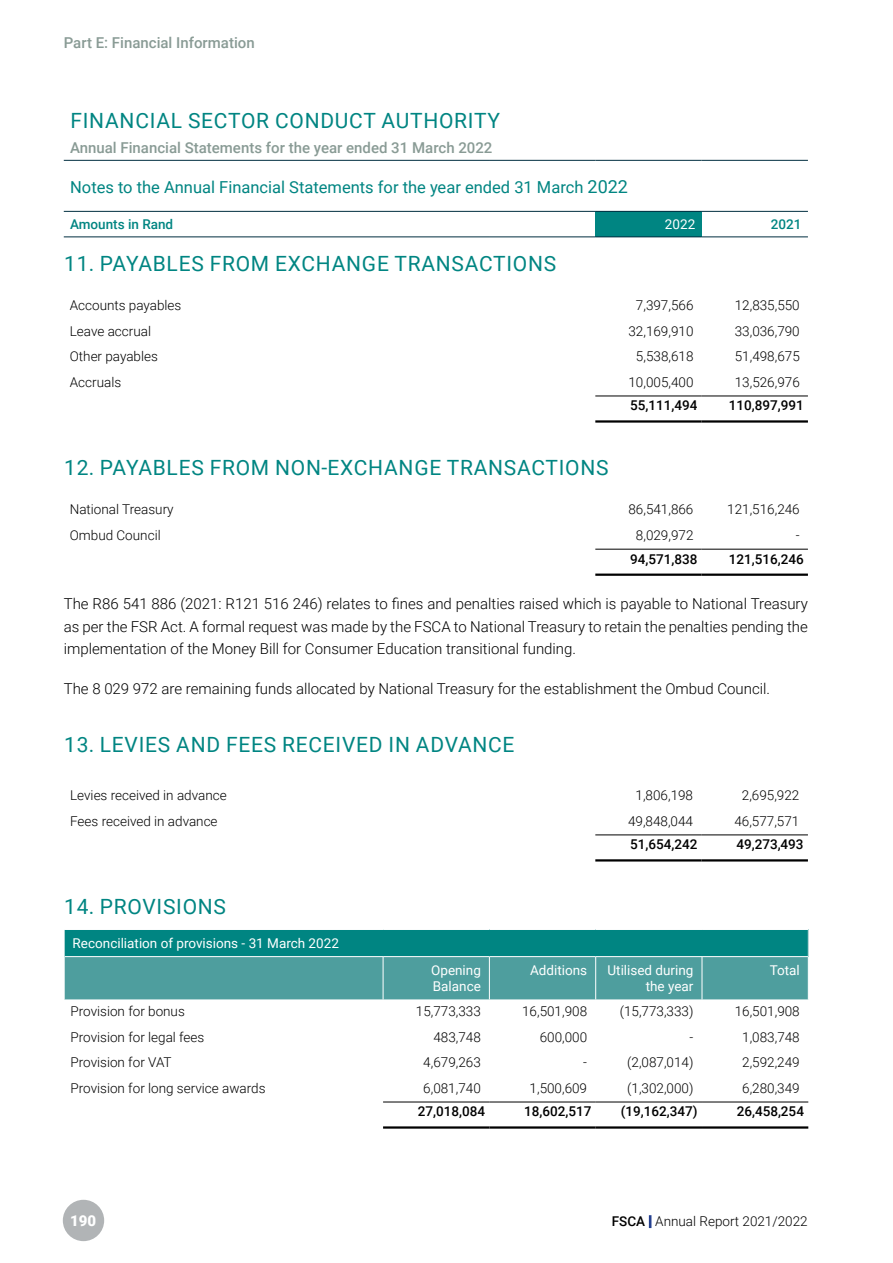
<style>
.page{position:relative;width:893px;height:1263px;background:#fff}
.page>*{position:absolute;margin:0;border:0;box-sizing:border-box;transform-origin:0 0}
.t1{font:21px "Roboto";letter-spacing:.035em;color:#008582}
.t2{font:16.5px "Roboto";color:#008582}
.t3{font:300 15px/22.5px "Roboto";color:#000;text-align:justify}
.t4{font:500 15px "Roboto";color:#899b95}
.t5{font:900 15px "Roboto";color:#fff}
.t6{font:300 13.5px "Roboto";color:#000}
.t7{font:500 13.5px "Roboto";color:#000}
.t8{font:13.5px/16.2px "Roboto";color:#fff}
.t9{font:500 13.5px "Roboto";color:#008582}
.s1{font-size:18px}
.s2{font-weight:500}
.s3{font-weight:500;color:#25408f}
</style>
<div class="page">
<svg style="left:649px;top:1215px;width:2px;height:13px"></svg>
<div style="left:63px;top:1200px;width:41px;height:41px;background:#b1b4b6;border-radius:50%"></div>
<div style="left:595px;top:211px;width:107px;height:26px;background:#008582"></div>
<hr style="left:64px;top:160px;width:425px;height:1px;background:#002e40">
<hr style="left:489px;top:160px;width:106px;height:1px;background:#002e40">
<hr style="left:595px;top:160px;width:107px;height:1px;background:#002e40">
<hr style="left:702px;top:160px;width:106px;height:1px;background:#002e40">
<hr style="left:64px;top:211px;width:425px;height:1px;background:#002e40">
<hr style="left:64px;top:236px;width:425px;height:1px;background:#002e40">
<hr style="left:489px;top:211px;width:106px;height:1px;background:#002e40">
<hr style="left:489px;top:236px;width:106px;height:1px;background:#002e40">
<hr style="left:702px;top:211px;width:106px;height:1px;background:#002e40">
<hr style="left:702px;top:236px;width:106px;height:1px;background:#002e40">
<hr style="left:595px;top:211px;width:107px;height:1px;background:#002e40">
<hr style="left:595px;top:236px;width:107px;height:1px;background:#002e40">
<hr style="left:595px;top:396px;width:107px;height:1px;background:#000">
<hr style="left:702px;top:396px;width:106px;height:1px;background:#000">
<hr style="left:595px;top:420px;width:107px;height:3px;background:#000">
<hr style="left:702px;top:420px;width:106px;height:3px;background:#000">
<hr style="left:595px;top:549px;width:107px;height:1px;background:#000">
<hr style="left:702px;top:549px;width:106px;height:1px;background:#000">
<hr style="left:595px;top:573px;width:107px;height:3px;background:#000">
<hr style="left:702px;top:573px;width:106px;height:3px;background:#000">
<hr style="left:595px;top:834px;width:107px;height:1px;background:#000">
<hr style="left:702px;top:834px;width:106px;height:1px;background:#000">
<hr style="left:595px;top:859px;width:107px;height:2px;background:#000">
<hr style="left:702px;top:859px;width:106px;height:2px;background:#000">
<svg style="left:64px;top:930px;width:745px;height:70px;background:#339694"></svg>
<hr style="left:65px;top:956px;width:318px;height:1px;background:#fff">
<hr style="left:383px;top:956px;width:106px;height:1px;background:#fff">
<hr style="left:489px;top:956px;width:107px;height:1px;background:#fff">
<hr style="left:596px;top:956px;width:106px;height:1px;background:#fff">
<hr style="left:702px;top:956px;width:107px;height:1px;background:#fff">
<hr style="left:383px;top:1101px;width:106px;height:1px;background:#000">
<hr style="left:489px;top:1101px;width:107px;height:1px;background:#000">
<hr style="left:596px;top:1101px;width:106px;height:1px;background:#000">
<hr style="left:702px;top:1101px;width:106px;height:1px;background:#000">
<hr style="left:383px;top:1126px;width:106px;height:3px;background:#000">
<hr style="left:489px;top:1126px;width:107px;height:3px;background:#000">
<hr style="left:596px;top:1126px;width:106px;height:3px;background:#000">
<hr style="left:702px;top:1126px;width:106px;height:3px;background:#000">
<p class="t4" style="left:64px;top:32px;width:192px">Part E: Financial Information</p>
<h1 class="t1" style="left:71px;top:106px;width:26px">FINANCIAL</h1>
<h1 class="t1" style="left:188px;top:106px;width:28px">SECTOR</h1>
<h1 class="t1" style="left:275px;top:106px;width:30px">CONDUCT</h1>
<h1 class="t1" style="left:381px;top:106px;width:28px">AUTHORIT</h1>
<h1 class="t1" style="left:487px;top:106px;width:14px">Y</h1>
<p class="t4" style="left:70px;top:137px;width:424px">Annual Financial Statements for the year ended 31 March 2022</p>
<p class="t2" style="left:70px;top:175px;width:559px">NOTES TO THE ANNUAL FINANCIAL STATEMENTS FOR THE YEAR ENDED 31 MARCH <span class="s1">2022</span></p>
<p class="t9" style="left:70px;top:215px;width:105px">Amounts in Rand</p>
<p class="t8" style="left:665px;top:216px;width:32px">2022</p>
<p class="t9" style="left:771px;top:215px;width:32px">2021</p>
<h1 class="t1" style="left:64px;top:249px;width:89px">11. PAYABLES</h1>
<h1 class="t1" style="left:210px;top:249px;width:16px">FROM</h1>
<h1 class="t1" style="left:275px;top:249px;width:15px">EXCHANGE</h1>
<h1 class="t1" style="left:394px;top:249px;width:15px">TRANSACTIONS</h1>
<p class="t6" style="left:70px;top:296px;width:113px">Accounts payables</p>
<p class="t6" style="left:636px;top:296px;width:59px">7,397,566</p>
<p class="t6" style="left:735px;top:296px;width:66px">12,835,550</p>
<p class="t6" style="left:70px;top:321px;width:83px">Leave accrual</p>
<p class="t6" style="left:628px;top:321px;width:66px">32,169,910</p>
<p class="t6" style="left:735px;top:321px;width:66px">33,036,790</p>
<p class="t6" style="left:70px;top:347px;width:90px">Other payables</p>
<p class="t6" style="left:636px;top:347px;width:59px">5,538,618</p>
<p class="t6" style="left:735px;top:347px;width:66px">51,498,675</p>
<p class="t6" style="left:70px;top:372px;width:53px">Accruals</p>
<p class="t6" style="left:628px;top:372px;width:66px">10,005,400</p>
<p class="t6" style="left:735px;top:372px;width:66px">13,526,976</p>
<p class="t7" style="left:630px;top:396px;width:69px">55,111,494</p>
<p class="t7" style="left:729px;top:396px;width:76px">110,897,991</p>
<h1 class="t1" style="left:64px;top:453px;width:89px">12. PAYABLES</h1>
<h1 class="t1" style="left:210px;top:453px;width:16px">FROM</h1>
<h1 class="t1" style="left:275px;top:453px;width:16px">NON</h1>
<h1 class="t1" style="left:321px;top:453px;width:22px">-EXCHANGE</h1>
<h1 class="t1" style="left:447px;top:453px;width:15px">TRANSACTIONS</h1>
<p class="t6" style="left:70px;top:500px;width:105px">National Treasury</p>
<p class="t6" style="left:628px;top:500px;width:66px">86,541,866</p>
<p class="t6" style="left:727px;top:500px;width:74px">121,516,246</p>
<p class="t6" style="left:70px;top:525px;width:92px">Ombud Council</p>
<p class="t6" style="left:636px;top:525px;width:59px">8,029,972</p>
<p class="t6" style="left:796px;top:525px;width:5px">-</p>
<p class="t7" style="left:630px;top:549px;width:69px">94,571,838</p>
<p class="t7" style="left:729px;top:549px;width:76px">121,516,246</p>
<p class="t3" style="left:64px;top:592px;width:746px">The R86 541 886 (2021: R121 516 246) relates to fines and penalties raised which is payable to National Treasury as per the FSR Act. A formal request was made by the FSCA to National Treasury to retain the penalties pending the implementation of the Money Bill for Consumer Education transitional funding.</p>
<p class="t3" style="left:64px;top:677px;width:708px">The 8 029 972 are remaining funds allocated by National Treasury for the establishment the Ombud Council.</p>
<h1 class="t1" style="left:64px;top:730px;width:60px">13. LEVIES</h1>
<h1 class="t1" style="left:176px;top:730px;width:16px">AND</h1>
<h1 class="t1" style="left:226px;top:730px;width:13px">FEES</h1>
<h1 class="t1" style="left:282px;top:730px;width:14px">RECEIVED</h1>
<h1 class="t1" style="left:389px;top:730px;width:43px">IN ADVANCE</h1>
<p class="t6" style="left:70px;top:786px;width:158px">Levies received in advance</p>
<p class="t6" style="left:636px;top:786px;width:59px">1,806,198</p>
<p class="t6" style="left:742px;top:786px;width:59px">2,695,922</p>
<p class="t6" style="left:70px;top:812px;width:149px">Fees received in advance</p>
<p class="t6" style="left:628px;top:812px;width:66px">49,848,044</p>
<p class="t6" style="left:734px;top:812px;width:66px">46,577,571</p>
<p class="t7" style="left:630px;top:835px;width:69px">51,654,242</p>
<p class="t7" style="left:736px;top:835px;width:69px">49,273,493</p>
<h1 class="t1" style="left:64px;top:892px;width:63px">14. PROVISIONS</h1>
<p class="t8" style="left:73px;top:935px;width:268px">RECONCILIATION OF PROVISIONS - 31 MARCH 2022</p>
<p class="t8" style="left:431px;top:962px;width:51px">OPENING<br>BALANCE</p>
<p class="t8" style="left:530px;top:962px;width:59px">ADDITIONS</p>
<p class="t8" style="left:607px;top:962px;width:88px;text-align:right">UTILISED DURING<br>THE YEAR</p>
<p class="t8" style="left:770px;top:962px;width:32px">TOTAL</p>
<p class="t6" style="left:71px;top:1002px;width:116px">Provision for bonus</p>
<p class="t6" style="left:416px;top:1002px;width:66px">15,773,333</p>
<p class="t6" style="left:522px;top:1002px;width:66px">16,501,908</p>
<p class="t6" style="left:620px;top:1002px;width:75px">(15,773,333)</p>
<p class="t6" style="left:735px;top:1002px;width:66px">16,501,908</p>
<p class="t6" style="left:71px;top:1028px;width:135px">Provision for legal fees</p>
<p class="t6" style="left:433px;top:1028px;width:49px">483,748</p>
<p class="t6" style="left:540px;top:1028px;width:49px">600,000</p>
<p class="t6" style="left:690px;top:1028px;width:5px">-</p>
<p class="t6" style="left:742px;top:1028px;width:59px">1,083,748</p>
<p class="t6" style="left:71px;top:1053px;width:103px">Provision for VAT</p>
<p class="t6" style="left:423px;top:1053px;width:59px">4,679,263</p>
<p class="t6" style="left:583px;top:1053px;width:5px">-</p>
<p class="t6" style="left:627px;top:1053px;width:68px">(2,087,014)</p>
<p class="t6" style="left:742px;top:1053px;width:59px">2,592,249</p>
<p class="t6" style="left:70px;top:1079px;width:197px">Provision for long service awards</p>
<p class="t6" style="left:423px;top:1079px;width:59px">6,081,740</p>
<p class="t6" style="left:530px;top:1079px;width:59px">1,500,609</p>
<p class="t6" style="left:627px;top:1079px;width:68px">(1,302,000)</p>
<p class="t6" style="left:742px;top:1079px;width:59px">6,280,349</p>
<p class="t7" style="left:418px;top:1102px;width:69px">27,018,084</p>
<p class="t7" style="left:524px;top:1102px;width:69px">18,602,517</p>
<p class="t7" style="left:621px;top:1102px;width:78px">(19,162,347)</p>
<p class="t7" style="left:737px;top:1102px;width:69px">26,458,254</p>
<p class="t5" style="left:70px;top:1210px;width:28px">190</p>
<p class="t6" style="left:612px;top:1211px;width:197px"><span class="s2">FSCA</span> <span class="s3">|</span> Annual Report 2021/2022</p>
</div>
